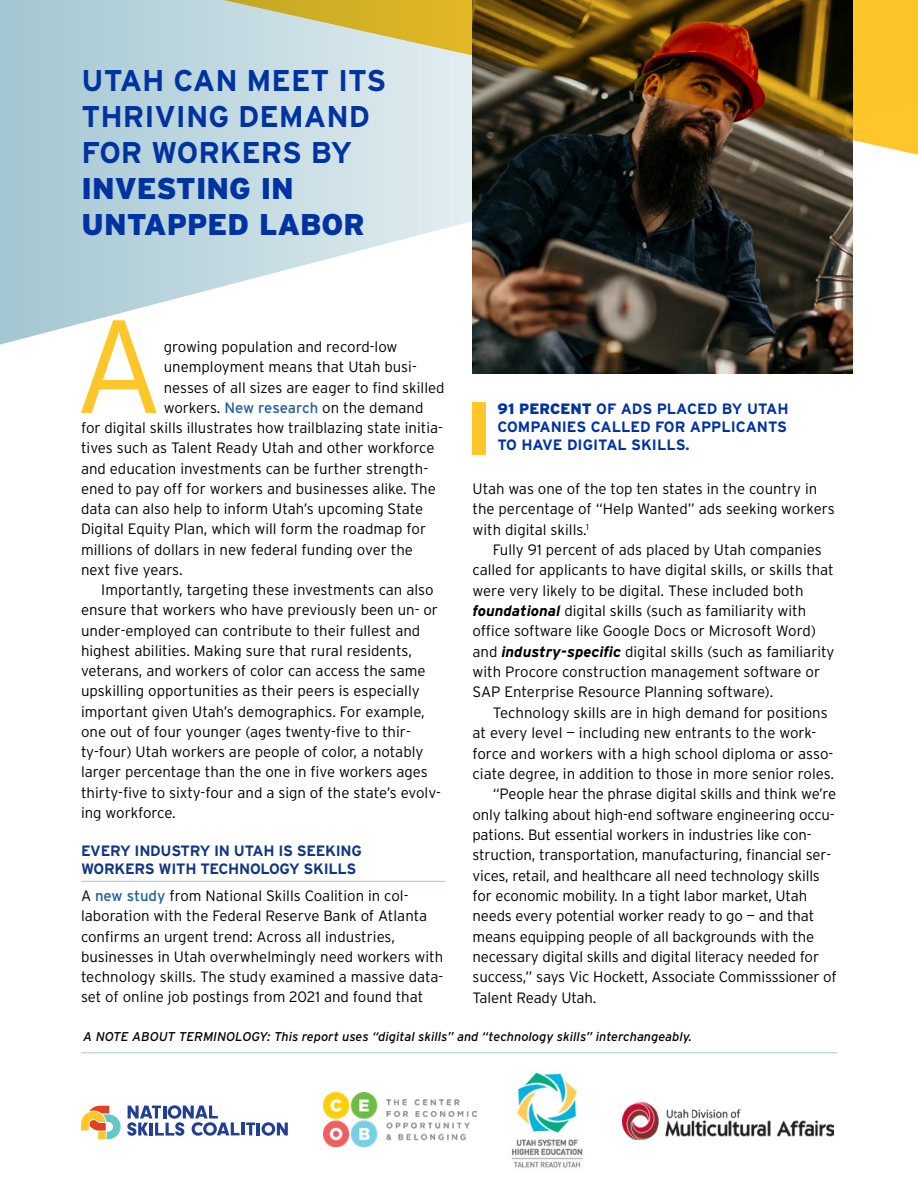
<style>
.page{position:relative;width:918px;height:1188px;background:#fff}
.page>*{position:absolute;margin:0;border:0;box-sizing:border-box;transform-origin:0 0}
.t1{font:300 132.3px "Interstate";color:#ffc629}
.t2{font:700 30px/36px "Interstate";color:#0033a1}
.t3{font:900 30px/36px "Interstate";color:#0033a1}
.t4{font:300 15px/20.4px "Interstate";color:#000}
.t5{font:700 15px/18px "Interstate";color:#0033a1;text-align:justify}
.t6{font:700 15px/18px "Interstate";letter-spacing:-.02em;color:#123782}
.t7{font:italic 12.75px "Interstate";color:#000}
.s1{font-weight:400;color:#215e9e}
.s2{font-weight:900}
.s3{font-weight:700;font-style:italic}
</style>
<div class="page">
<img style="left:472px;top:345px;width:381px;height:29px">
<svg style="left:0;top:0;width:918px;height:345px;background:#96978a"></svg>
<hr style="left:81px;top:881px;width:365px;height:1px;background:#a3c7d2">
<img style="left:511px;top:1068px;width:72px;height:100px">
<hr style="left:241px;top:1122px;width:4px;height:13px;background:#233f95">
<svg style="left:246px;top:1122px;width:42px;height:14px"></svg>
<svg style="left:127px;top:1105px;width:113px;height:31px"></svg>
<svg style="left:81px;top:1106px;width:40px;height:33px"></svg>
<hr style="left:81px;top:1052px;width:756px;height:1px;background:#a3c7d2">
<div style="left:472px;top:402px;width:14px;height:53px;background:#ffc629"></div>
<img style="left:622px;top:1103px;width:212px;height:37px">
<img style="left:324px;top:1093px;width:153px;height:54px">
<h2 class="t2" style="left:82px;top:62px;width:306px">UTAH CAN MEET ITS<br>THRIVING DEMAND<br>FOR WORKERS BY</h2>
<h2 class="t3" style="left:82px;top:170px;width:285px">INVESTING IN<br>UNTAPPED LABOR</h2>
<h1 class="t1" style="left:74px;top:292px;width:91px">A</h1>
<p class="t4" style="left:164px;top:337px;width:235px">growing population and record-low</p>
<p class="t4" style="left:164px;top:357px;width:255px">unemployment means that Utah busi-</p>
<p class="t4" style="left:164px;top:377px;width:282px">nesses of all sizes are eager to find skilled</p>
<p class="t4" style="left:164px;top:397px;width:261px">workers. <span class="s1">New research</span> on the demand</p>
<p class="t4" style="left:81px;top:418px;width:364px">for digital skills illustrates how trailblazing state initia-</p>
<p class="t4" style="left:81px;top:438px;width:355px">tives such as Talent Ready Utah and other workforce</p>
<p class="t4" style="left:81px;top:458px;width:349px">and education investments can be further strength-</p>
<p class="t4" style="left:81px;top:478px;width:356px">ened to pay off for workers and businesses alike. The</p>
<p class="t4" style="left:81px;top:499px;width:344px">data can also help to inform Utah’s upcoming State</p>
<p class="t4" style="left:81px;top:519px;width:347px">Digital Equity Plan, which will form the roadmap for</p>
<p class="t4" style="left:81px;top:539px;width:333px">millions of dollars in new federal funding over the</p>
<p class="t4" style="left:81px;top:559px;width:103px">next five years.</p>
<p class="t4" style="left:101px;top:580px;width:334px">Importantly, targeting these investments can also</p>
<p class="t4" style="left:81px;top:600px;width:359px">ensure that workers who have previously been un- or</p>
<p class="t4" style="left:81px;top:620px;width:341px">under-employed can contribute to their fullest and</p>
<p class="t4" style="left:81px;top:640px;width:332px">highest abilities. Making sure that rural residents,</p>
<p class="t4" style="left:81px;top:661px;width:346px">veterans, and workers of color can access the same</p>
<p class="t4" style="left:81px;top:681px;width:340px">upskilling opportunities as their peers is especially</p>
<p class="t4" style="left:81px;top:701px;width:345px">important given Utah’s demographics. For example,</p>
<p class="t4" style="left:81px;top:721px;width:331px">one out of four younger (ages twenty-five to thir-</p>
<p class="t4" style="left:81px;top:742px;width:344px">ty-four) Utah workers are people of color, a notably</p>
<p class="t4" style="left:81px;top:762px;width:348px">larger percentage than the one in five workers ages</p>
<p class="t4" style="left:81px;top:782px;width:361px">thirty-five to sixty-four and a sign of the state’s evolv-</p>
<p class="t4" style="left:81px;top:802px;width:96px">ing workforce.</p>
<p class="t6" style="left:81px;top:842px;width:282px">EVERY INDUSTRY IN UTAH IS SEEKING<br>WORKERS WITH TECHNOLOGY SKILLS</p>
<p class="t4" style="left:81px;top:886px;width:364px">A <span class="s1">new study</span> from National Skills Coalition in col&shy;laboration with the Federal Reserve Bank of Atlanta confirms an urgent trend: Across all industries, businesses in Utah overwhelmingly need workers with technology skills. The study examined a massive data&shy;set of online job postings from 2021 and found that</p>
<p class="t5" style="left:497px;top:400px;width:293px"><span class="s2">91 PERCENT</span> OF ADS PLACED BY UTAH COMPANIES CALLED FOR APPLICANTS TO HAVE DIGITAL SKILLS.</p>
<p class="t4" style="left:472px;top:478px;width:364px">Utah was one of the top ten states in the country in the percentage of “Help Wanted” ads seeking workers with digital skills.<sup>1</sup></p>
<p class="t4" style="left:472px;top:539px;width:363px;text-indent:20px">Fully 91 percent of ads placed by Utah companies called for applicants to have digital skills, or skills that were very likely to be digital. These included both <span class="s3">foundational</span> digital skills (such as familiarity with office software like Google Docs or Microsoft Word) and <span class="s3">industry-specific</span> digital skills (such as familiarity with Procore construction management software or SAP Enterprise Resource Planning software).</p>
<p class="t4" style="left:493px;top:702px;width:337px">Technology skills are in high demand for positions</p>
<p class="t4" style="left:472px;top:723px;width:345px">at every level — including new entrants to the work-</p>
<p class="t4" style="left:472px;top:743px;width:362px">force and workers with a high school diploma or asso-</p>
<p class="t4" style="left:472px;top:763px;width:363px">ciate degree, in addition to those in more senior roles.</p>
<p class="t4" style="left:493px;top:784px;width:345px">“People hear the phrase digital skills and think we’re</p>
<p class="t4" style="left:472px;top:804px;width:364px">only talking about high-end software engineering occu-</p>
<p class="t4" style="left:472px;top:824px;width:341px">pations. But essential workers in industries like con-</p>
<p class="t4" style="left:472px;top:845px;width:360px">struction, transportation, manufacturing, financial ser-</p>
<p class="t4" style="left:472px;top:865px;width:349px">vices, retail, and healthcare all need technology skills</p>
<p class="t4" style="left:472px;top:885px;width:336px">for economic mobility. In a tight labor market, Utah</p>
<p class="t4" style="left:472px;top:906px;width:343px">needs every potential worker ready to go — and that</p>
<p class="t4" style="left:472px;top:926px;width:343px">means equipping people of all backgrounds with the</p>
<p class="t4" style="left:472px;top:946px;width:348px">necessary digital skills and digital literacy needed for</p>
<p class="t4" style="left:472px;top:967px;width:366px">success,” says Vic Hockett, Associate Commisssioner of</p>
<p class="t4" style="left:472px;top:987px;width:126px">Talent Ready Utah.</p>
<p class="t7" style="left:83px;top:1029px;width:610px">A NOTE ABOUT TERMINOLOGY: This report uses “digital skills” and “technology skills” interchangeably.</p>
</div>
